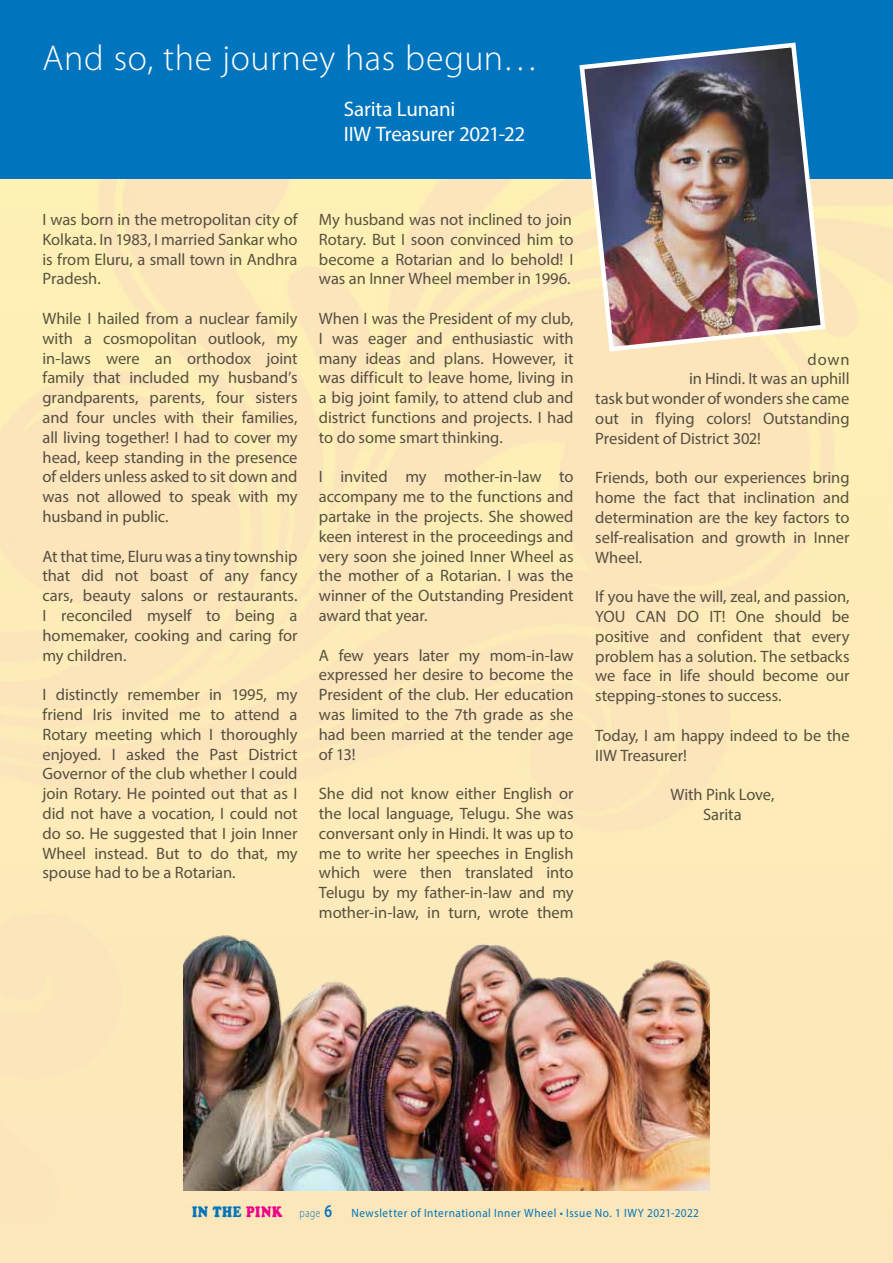
<style>
.page{position:relative;width:893px;height:1263px;background:#fff}
.page>*{position:absolute;margin:0;border:0;box-sizing:border-box;transform-origin:0 0}
.t1{font:300 36px "Myriad Pro";letter-spacing:.015em;color:#fff}
.t2{font:21px/25.2px "Myriad Pro";letter-spacing:-.01em;color:#fff}
.t3{font:16.5px/19.8px "Myriad Pro";letter-spacing:-.005em;color:#58595b;text-align:justify}
.t4{font:12px "Myriad Pro";letter-spacing:.045em;color:#0074bc;scale:.94 1}
.s1{font-family:"Cooper Black Std";font-size:15px}
.s2{font-family:"Cooper Black Std";font-size:15px;color:#ec008c}
.s3{font-weight:300}
.s4{font-weight:600;font-size:18px}
</style>
<div class="page">
<div style="left:0;top:0;width:893px;height:179px;background:#0074bc"></div>
<img style="left:577px;top:42px;width:251px;height:312px">
<img style="left:183px;top:933px;width:527px;height:258px">
<h1 class="t1" style="left:43px;top:36px;width:498px">And so, the journey has begun…</h1>
<p class="t2" style="left:344px;top:96px;width:183px">Sarita Lunani<br>IIW Treasurer 2021-22</p>
<p class="t3" style="left:43px;top:209px;width:257px">I was born in the metropolitan city of Kolkata. In 1983, I married Sankar who is from Eluru, a small town in Andhra Pradesh.</p>
<p class="t3" style="left:43px;top:308px;width:257px">While I hailed from a nuclear family with a cosmopolitan outlook, my in-laws were an orthodox joint family that included my husband’s grandparents, parents, four sisters and four uncles with their families, all living together! I had to cover my head, keep standing in the presence of elders unless asked to sit down and was not allowed to speak with my husband in public.</p>
<p class="t3" style="left:43px;top:546px;width:257px">At that time, Eluru was a tiny township that did not boast of any fancy cars, beauty salons or restaurants.<br>I reconciled myself to being a homemaker, cooking and caring for my children.</p>
<p class="t3" style="left:43px;top:684px;width:257px">I distinctly remember in 1995, my friend Iris invited me to attend a Rotary meeting which I thoroughly enjoyed. I asked the Past District Governor of the club whether I could join Rotary. He pointed out that as I did not have a vocation, I could not do so. He suggested that I join Inner Wheel instead. But to do that, my spouse had to be a Rotarian.</p>
<p class="t3" style="left:319px;top:209px;width:256px">My husband was not inclined to join Rotary. But I soon convinced him to become a Rotarian and lo behold! I was an Inner Wheel member in 1996.</p>
<p class="t3" style="left:319px;top:308px;width:256px">When I was the President of my club, I was eager and enthusiastic with many ideas and plans. However, it was difficult to leave home, living in a big joint family, to attend club and district functions and projects. I had to do some smart thinking.</p>
<p class="t3" style="left:319px;top:467px;width:256px">I invited my mother-in-law to accompany me to the functions and partake in the projects. She showed keen interest in the proceedings and very soon she joined Inner Wheel as the mother of a Rotarian. I was the winner of the Outstanding President award that year.</p>
<p class="t3" style="left:319px;top:645px;width:256px">A few years later my mom-in-law expressed her desire to become the President of the club. Her education was limited to the 7th grade as she had been married at the tender age of 13!</p>
<p class="t3" style="left:319px;top:783px;width:256px">She did not know either English or the local language, Telugu. She was conversant only in Hindi. It was up to me to write her speeches in English which were then translated into Telugu by my father-in-law and my mother-in-law, in turn, wrote them</p>
<p class="t3" style="left:808px;top:349px;width:44px">down</p>
<p class="t3" style="left:689px;top:369px;width:162px">in Hindi. It was an uphill</p>
<p class="t3" style="left:595px;top:388px;width:256px">task but wonder of wonders she came</p>
<p class="t3" style="left:595px;top:408px;width:256px">out in flying colors! Outstanding</p>
<p class="t3" style="left:595px;top:428px;width:167px">President of District 302!</p>
<p class="t3" style="left:595px;top:468px;width:256px">Friends, both our experiences bring home the fact that inclination and determination are the key factors to self-realisation and growth in Inner Wheel.</p>
<p class="t3" style="left:595px;top:586px;width:256px">If you have the will, zeal, and passion, YOU CAN DO IT! One should be positive and confident that every problem has a solution. The setbacks we face in life should become our stepping-stones to success.</p>
<p class="t3" style="left:595px;top:725px;width:256px">Today, I am happy indeed to be the<br>IIW Treasurer!</p>
<p class="t3" style="left:670px;top:784px;width:106px;text-align:center">With Pink Love,<br>Sarita</p>
<p class="t4" style="left:192px;top:1206px;width:541px"><span class="s1">IN THE</span> <span class="s2">PINK</span> <span class="s3">page</span> <span class="s4">6</span> Newsletter of International Inner Wheel • Issue No. 1 IWY 2021-2022</p>
</div>
